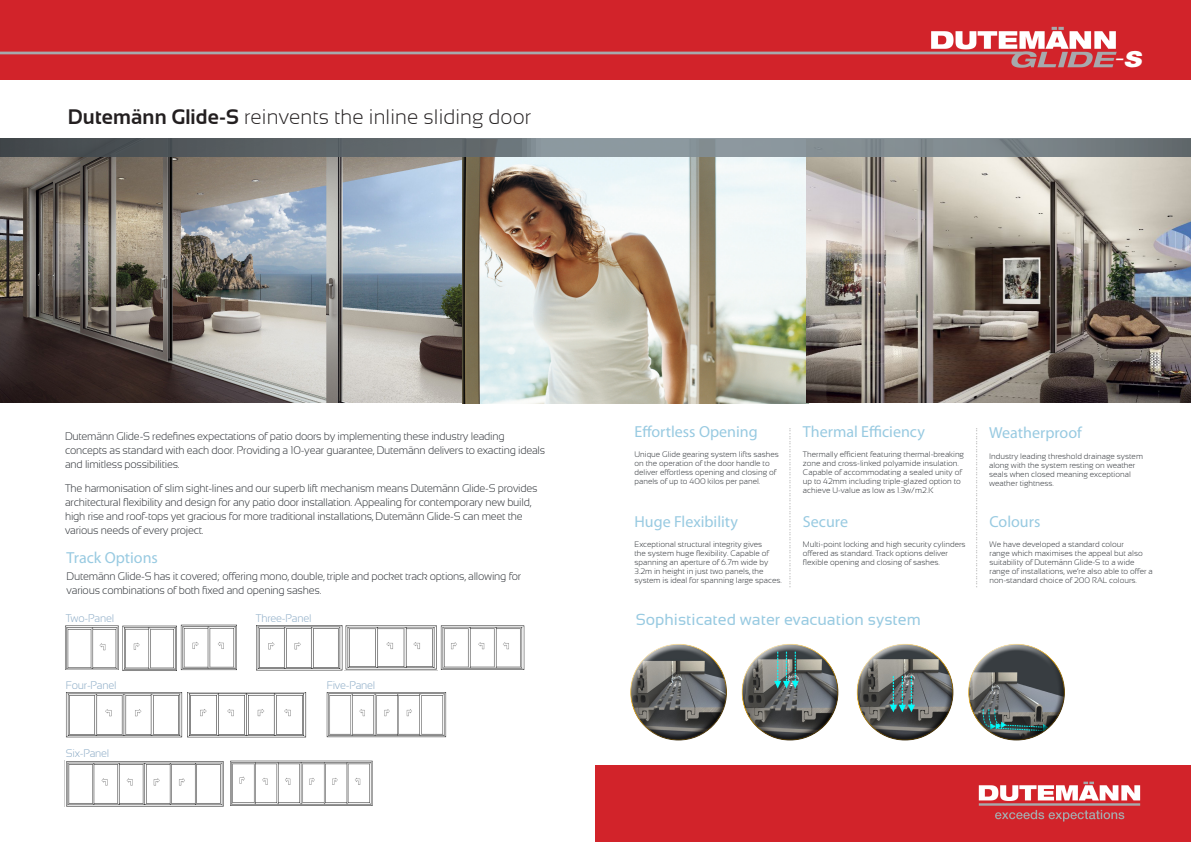
<style>
.page{position:relative;width:1191px;height:842px;background:#fff}
.page>*{position:absolute;margin:0;border:0;box-sizing:border-box;transform-origin:0 0}
.Sub_header_1{font:300 21px "Sansation";letter-spacing:.005em;color:#231f20}
.Sub_header_1-2{font:italic 20.6px "Helvetica Neue";color:#fff;scale:1.2 1}
.Header_2{font:16px "Myriad Pro";color:#98cae1}
.Normal_text{font:16px "Sansation";color:#98cae1}
.Body_Copy_Light{font:300 11px/14px "Sansation";letter-spacing:-.02em;color:#282c31}
.Body_Copy_Light-2{font:300 11px "Sansation";letter-spacing:-.02em;color:#86a7c3}
.Body_Copy_Light-3{font:300 9.5px "Sansation";color:#3e3e3f}
.Normal_text-2{font:300 8px/9px "Sansation";color:#282c31}
.s1{font-weight:700}
.s2{font-family:"Helvetica Neue LT Std";font-weight:900;font-size:22px}
</style>
<div class="page">
<img style="left:1px;top:156px;width:461px;height:247px">
<div style="left:595px;top:765px;width:596px;height:77px;background:#d2232a"></div>
<img style="left:973px;top:777px;width:170px;height:49px">
<img style="left:462px;top:156px;width:346px;height:247px">
<img style="left:806px;top:156px;width:385px;height:246px">
<div style="left:629px;top:643px;width:96px;height:76px;background:#fff;opacity:.75"></div>
<div style="left:630px;top:659px;width:98px;height:81px;background:#231f20;opacity:.75"></div>
<div style="left:740px;top:643px;width:96px;height:76px;background:#fff;opacity:.75"></div>
<div style="left:742px;top:659px;width:97px;height:81px;background:#231f20;opacity:.75"></div>
<div style="left:855px;top:643px;width:96px;height:76px;background:#fff;opacity:.75"></div>
<div style="left:857px;top:659px;width:97px;height:81px;background:#231f20;opacity:.75"></div>
<div style="left:967px;top:643px;width:96px;height:76px;background:#fff;opacity:.75"></div>
<div style="left:968px;top:659px;width:97px;height:81px;background:#231f20;opacity:.75"></div>
<div style="left:0;top:0;width:1191px;height:80px;background:#d2232a"></div>
<img style="left:0;top:31px;width:546px;height:42px">
<svg style="left:0;top:138px;width:1191px;height:18px"></svg>
<img style="left:546px;top:31px;width:594px;height:42px">
<div style="left:923px;top:21px;width:197px;height:9px;background:#d2232a"></div>
<img style="left:65px;top:626px;width:54px;height:44px">
<img style="left:122px;top:625px;width:54px;height:46px">
<img style="left:180px;top:625px;width:57px;height:46px">
<img style="left:256px;top:625px;width:269px;height:46px">
<img style="left:66px;top:692px;width:117px;height:46px">
<img style="left:187px;top:692px;width:119px;height:46px">
<img style="left:327px;top:692px;width:119px;height:46px">
<img style="left:64px;top:760px;width:160px;height:47px">
<img style="left:230px;top:760px;width:143px;height:46px">
<p class="Sub_header_1" style="left:68px;top:105px;width:465px"><span class="s1">Dutemänn Glide-S</span> reinvents the inline sliding door</p>
<p class="Sub_header_1-2" style="left:1114px;top:43px;width:28px">-<span class="s2">S</span></p>
<p class="Body_Copy_Light" style="left:65px;top:429px;width:481px">Dutemänn Glide-S redefines expectations of patio doors by implementing these industry leading concepts as standard with each door. Providing a 10-year guarantee, Dutemänn delivers to exacting ideals and limitless possibilities.</p>
<p class="Body_Copy_Light" style="left:65px;top:481px;width:474px">The harmonisation of slim sight-lines and our superb lift mechanism means Dutemänn Glide-S provides architectural flexibility and design for any patio door installation. Appealing for contemporary new build, high rise and roof-tops yet gracious for more traditional installations, Dutemänn Glide-S can meet the various needs of every project.</p>
<p class="Header_2" style="left:67px;top:548px;width:93px">Track Options</p>
<p class="Body_Copy_Light" style="left:67px;top:569px;width:456px">Dutemänn Glide-S has it covered; offering mono, double, triple and pocket track options, allowing for various combinations of both fixed and opening sashes.</p>
<p class="Body_Copy_Light-2" style="left:66px;top:612px;width:50px">Two-Panel</p>
<p class="Body_Copy_Light-2" style="left:256px;top:612px;width:57px">Three-Panel</p>
<p class="Body_Copy_Light-2" style="left:66px;top:679px;width:52px">Four-Panel</p>
<p class="Body_Copy_Light-2" style="left:327px;top:679px;width:50px">Five-Panel</p>
<p class="Body_Copy_Light-2" style="left:66px;top:747px;width:45px">Six-Panel</p>
<p class="Header_2" style="left:634px;top:422px;width:125px">Effortless Opening</p>
<p class="Header_2" style="left:803px;top:422px;width:123px">Thermal Efficiency</p>
<p class="Body_Copy_Light-3" style="left:798px;top:428px;width:161px;rotate:90deg">..............................................................</p>
<p class="Body_Copy_Light-3" style="left:985px;top:428px;width:161px;rotate:90deg">..............................................................</p>
<p class="Normal_text" style="left:636px;top:611px;width:286px">Sophisticated water evacuation system</p>
<p class="Normal_text-2" style="left:634px;top:450px;width:146px">Unique Glide gearing system lifts sashes on the operation of the door handle to deliver effortless opening and closing of panels of up to 400 kilos per panel.</p>
<p class="Normal_text-2" style="left:803px;top:450px;width:163px">Thermally efficient featuring thermal-breaking zone and cross-linked polyamide insulation.<br>Capable of accommodating a sealed unity of up to 42mm including triple-glazed option to achieve U-value as low as 1.3w/m2.K</p>
<p class="Header_2" style="left:634px;top:512px;width:105px">Huge Flexibility</p>
<p class="Header_2" style="left:803px;top:512px;width:47px">Secure</p>
<p class="Normal_text-2" style="left:634px;top:540px;width:149px">Exceptional structural integrity gives<br>the system huge flexibility. Capable of spanning an aperture of 6.7m wide by 3.2m in height in just two panels, the system is ideal for spanning large spaces.</p>
<p class="Normal_text-2" style="left:803px;top:540px;width:164px">Multi-point locking and high security cylinders offered as standard. Track options deliver flexible opening and closing of sashes.</p>
<p class="Header_2" style="left:989px;top:423px;width:94px">Weatherproof</p>
<p class="Normal_text-2" style="left:989px;top:451px;width:155px">Industry leading threshold drainage system along with the system resting on weather seals when closed meaning exceptional weather tightness.</p>
<p class="Header_2" style="left:989px;top:512px;width:52px">Colours</p>
<p class="Normal_text-2" style="left:989px;top:540px;width:165px">We have developed a standard colour<br>range which maximises the appeal but also suitability of Dutemänn Glide-S to a wide range of installations, we’re also able to offer a non-standard choice of 200 RAL colours.</p>
</div>
